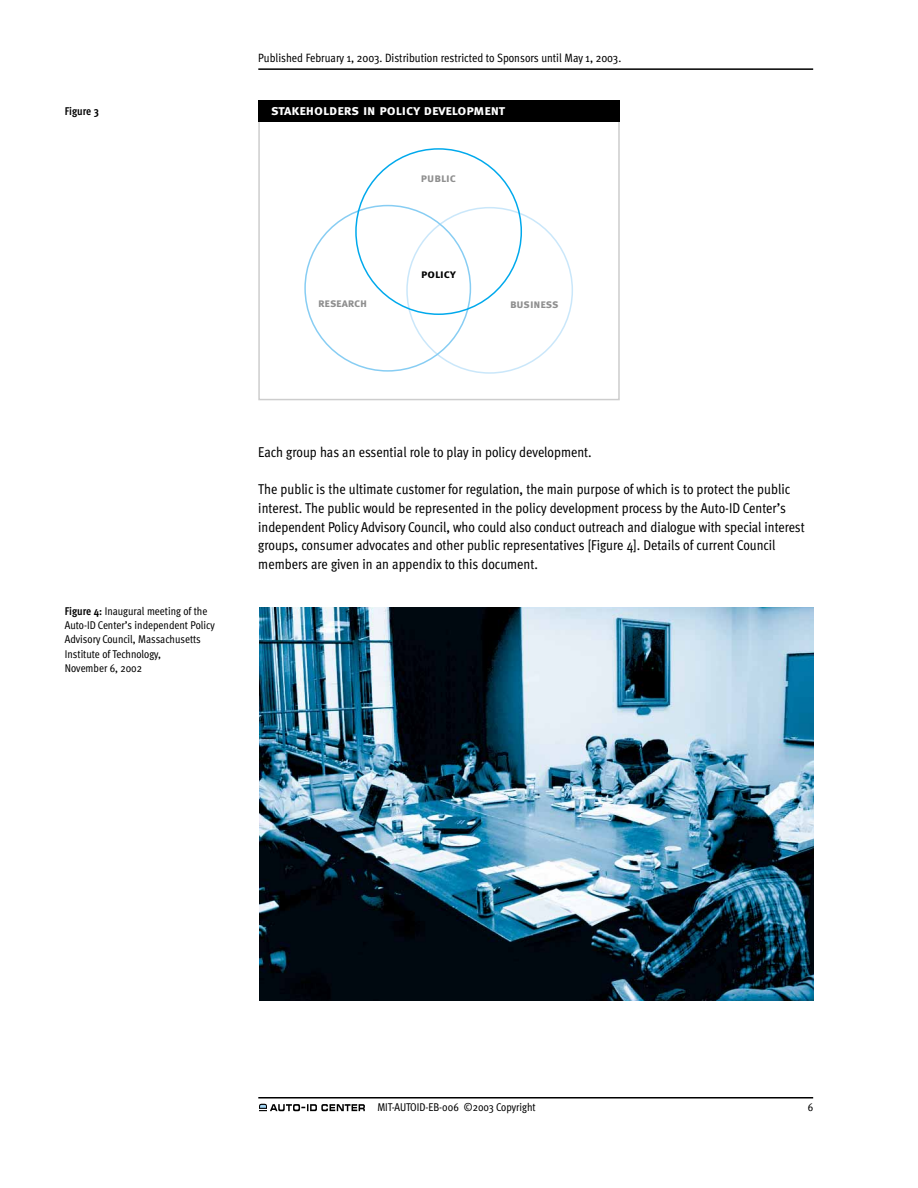
<style>
.page{position:relative;width:918px;height:1188px;background:#fff}
.page>*{position:absolute;margin:0;border:0;box-sizing:border-box;transform-origin:0 0}
.t1{font:14.25px/18.8px "Meta Cond";color:#000}
.t2{font:14.25px "Meta Bold Caps";color:#fff}
.t3{font:12px "Meta Cond";color:#000}
.t4{font:12px "Meta Bold Caps";color:#8f8f8f}
.t5{font:12px "Meta Bold Caps";color:#000}
.t6{font:11.25px/14.2px "Meta Cond";color:#000}
.t7{font:700 11.25px "Meta Cond";color:#000}
.s1{font-weight:700}
</style>
<div class="page">
<hr style="left:258px;top:68px;width:555px;height:2px;background:#000">
<hr style="left:258px;top:1097px;width:555px;height:2px;background:#000">
<svg style="left:259px;top:1104px;width:106px;height:7px"></svg>
<div style="left:258px;top:114px;width:362px;height:286px;border:2px solid #cdcdcd"></div>
<div style="left:258px;top:100px;width:362px;height:22px;background:#000"></div>
<img style="left:259px;top:608px;width:554px;height:392px">
<p class="t3" style="left:258px;top:53px;width:364px">Published February 1, 2003. Distribution restricted to Sponsors until May 1, 2003.</p>
<p class="t7" style="left:65px;top:106px;width:36px">Figure 3</p>
<p class="t2" style="left:271px;top:101px;width:236px">stakeholders in policy development</p>
<p class="t4" style="left:421px;top:171px;width:37px">public</p>
<p class="t5" style="left:421px;top:267px;width:36px">policy</p>
<p class="t4" style="left:318px;top:296px;width:51px">research</p>
<p class="t4" style="left:510px;top:296px;width:50px">business</p>
<p class="t6" style="left:65px;top:605px;width:151px"><span class="s1">Figure 4:</span> Inaugural meeting of the<br>Auto-ID Center’s independent Policy<br>Advisory Council, Massachusetts<br>Institute of Technology,<br>November 6, 2002</p>
<p class="t1" style="left:258px;top:443px;width:335px">Each group has an essential role to play in policy development.</p>
<p class="t1" style="left:258px;top:481px;width:548px">The public is the ultimate customer for regulation, the main purpose of which is to protect the public interest. The public would be represented in the policy development process by the Auto-ID Center’s independent Policy Advisory Council, who could also conduct outreach and dialogue with special interest groups, consumer advocates and other public representatives [Figure 4]. Details of current Council members are given in an appendix to this document.</p>
<p class="t6" style="left:377px;top:1101px;width:160px">MIT-AUTOID-EB-006 ©2003 Copyright</p>
<p class="t6" style="left:808px;top:1101px;width:7px">6</p>
</div>
